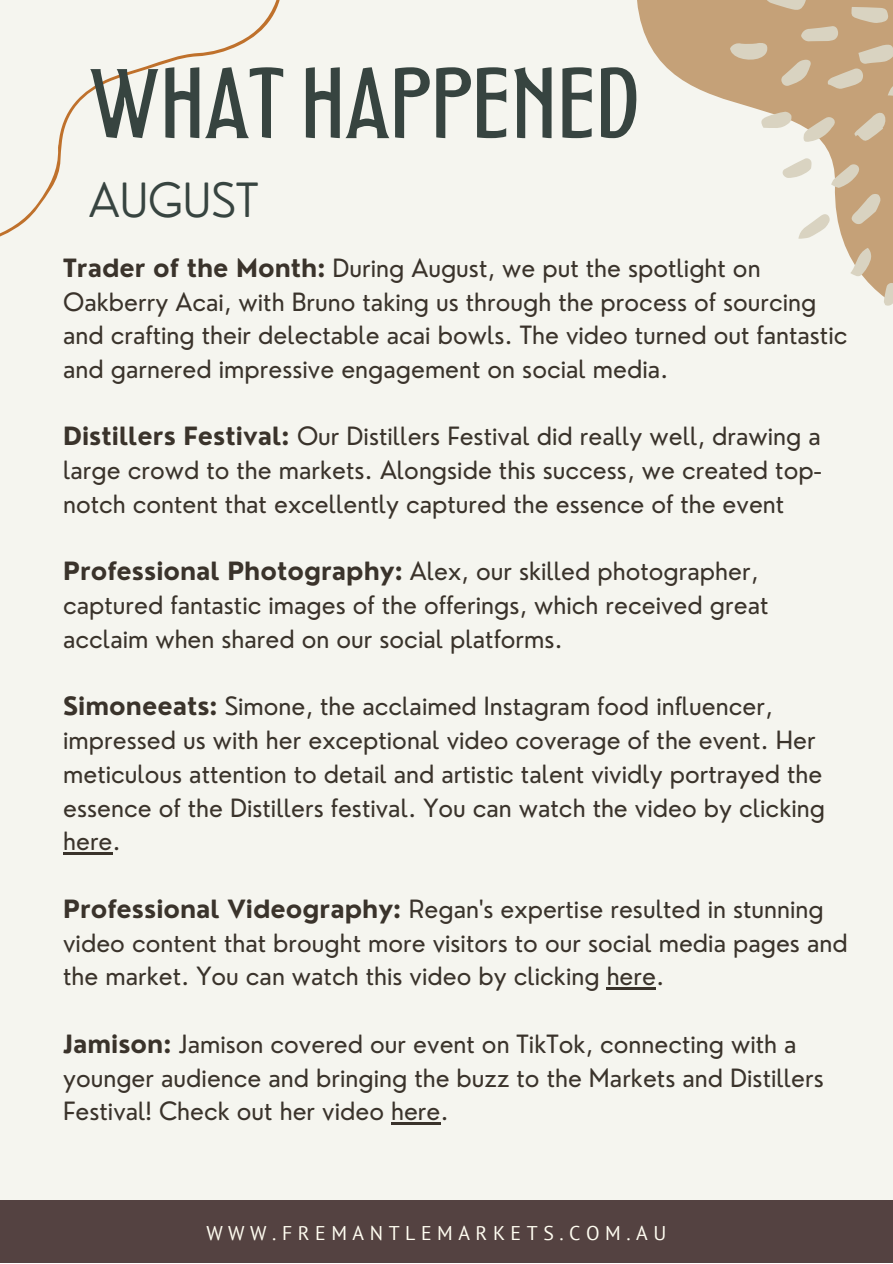
<style>
.page{position:relative;width:893px;height:1264px;background:#fff}
.page>*{position:absolute;margin:0;border:0;box-sizing:border-box;transform-origin:0 0}
.t1{font:80.85px "Montagna LTD";color:#374440}
.t2{font:300 45.9px "Nourd";color:#374440}
.t3{font:24.6px/33.8px "Nourd";color:#3a332b}
.t4{font:19.8px "PT Sans";letter-spacing:.28em;color:#fffdf1}
.s1{font-weight:700}
</style>
<div class="page">
<div style="left:0;top:0;width:892px;height:1262px;background:#f5f5ef"></div>
<div style="left:0;top:1200px;width:892px;height:62px;background:#544241"></div>
<svg style="left:637px;top:0;width:255px;height:296px"></svg>
<svg style="left:892px;top:129px;width:1px;height:40px"></svg>
<svg style="left:853px;top:111px;width:33px;height:32px"></svg>
<svg style="left:729px;top:0;width:163px;height:100px;background:#c8aa85"></svg>
<svg style="left:803px;top:116px;width:33px;height:28px"></svg>
<svg style="left:759px;top:111px;width:32px;height:18px"></svg>
<svg style="left:782px;top:157px;width:98px;height:83px"></svg>
<svg style="left:850px;top:247px;width:21px;height:31px"></svg>
<svg style="left:883px;top:283px;width:9px;height:23px"></svg>
<svg style="left:0;top:0;width:280px;height:237px"></svg>
<hr style="left:63px;top:852px;width:50px;height:2px;background:#3a332b">
<hr style="left:606px;top:987px;width:50px;height:2px;background:#3a332b">
<hr style="left:391px;top:1122px;width:49px;height:2px;background:#3a332b">
<p class="t1" style="left:89px;top:67px;width:551px">WHAT HAPPENED</p>
<p class="t2" style="left:89px;top:171px;width:171px">AUGUST</p>
<p class="t3" style="left:63px;top:251px;width:785px"><span class="s1">Trader of the Month:</span> During August, we put the spotlight on Oakberry Acai, with Bruno taking us through the process of sourcing and crafting their delectable acai bowls. The video turned out fantastic and garnered impressive engagement on social media.</p>
<p class="t3" style="left:63px;top:419px;width:759px;text-align:justify"><span class="s1">Distillers Festival:</span> Our Distillers Festival did really well, drawing a large crowd to the markets. Alongside this success, we created top&shy;notch content that excellently captured the essence of the event</p>
<p class="t3" style="left:63px;top:554px;width:706px"><span class="s1">Professional Photography:</span> Alex, our skilled photographer, captured fantastic images of the offerings, which received great acclaim when shared on our social platforms.</p>
<p class="t3" style="left:63px;top:689px;width:763px"><span class="s1">Simoneeats:</span> Simone, the acclaimed Instagram food influencer, impressed us with her exceptional video coverage of the event. Her meticulous attention to detail and artistic talent vividly portrayed the essence of the Distillers festival. You can watch the video by clicking here.</p>
<p class="t3" style="left:63px;top:891px;width:786px"><span class="s1">Professional Videography:</span> Regan's expertise resulted in stunning video content that brought more visitors to our social media pages and the market. You can watch this video by clicking here.</p>
<p class="t3" style="left:63px;top:1026px;width:762px"><span class="s1">Jamison:</span> Jamison covered our event on TikTok, connecting with a younger audience and bringing the buzz to the Markets and Distillers<br>Festival! Check out her video here.</p>
<p class="t4" style="left:206px;top:1220px;width:461px">WWW.FREMANTLEMARKETS.COM.AU</p>
</div>
